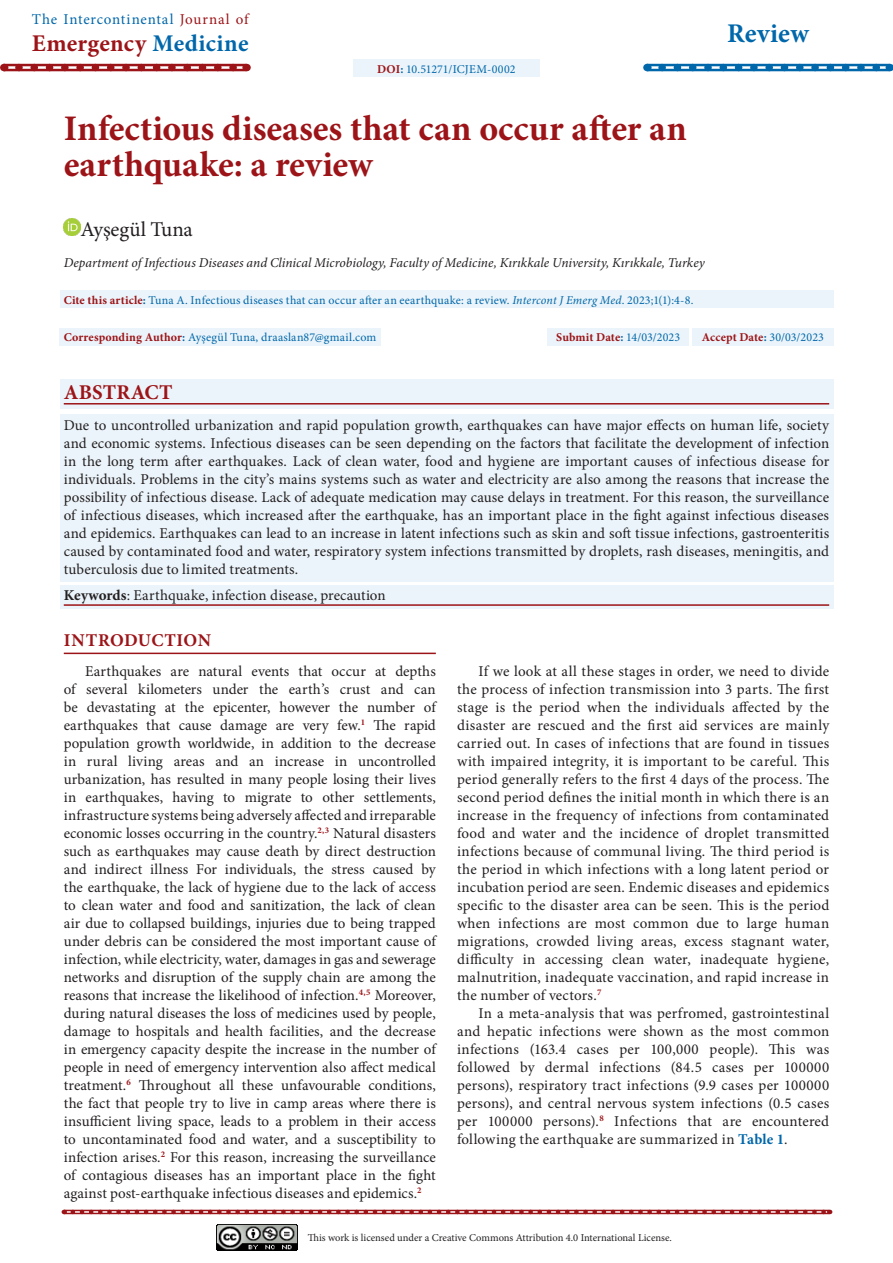
<style>
.page{position:relative;width:893px;height:1263px;background:#fff}
.page>*{position:absolute;margin:0;border:0;box-sizing:border-box;transform-origin:0 0}
.Kurumlar{font:700 36px/36px "Minion Pro";color:#9c1418}
.t1{font:700 27px "Minion Pro";letter-spacing:.01em;color:#0067aa}
.Kurumlar-2{font:700 24px "Minion Pro";letter-spacing:.01em;color:#9c1418}
.Kurumlar-3{font:21px "Minion Pro";letter-spacing:-.005em;color:#231f20}
.Abstract_Başlık{font:700 21px "Minion Pro";letter-spacing:.005em;color:#9c1418}
._1__BAŞLIK{font:700 18px "Minion Pro";letter-spacing:.015em;color:#9c1418}
.Ana_metin{font:15px/18px "Minion Pro";letter-spacing:.01em;color:#231f20;text-align:justify}
.Abstract{font:15px/18px "Minion Pro";letter-spacing:.01em;color:#231f20;text-align:justify}
.Abstract_Keywords{font:15px "Minion Pro";letter-spacing:.01em;color:#231f20}
.Kurumlar-4{font:15px "Minion Pro";letter-spacing:.05em;color:#0067aa}
.Kurumlar-5{font:italic 13.5px "Minion Pro";color:#231f20}
.Cite{font:12px "Minion Pro";letter-spacing:.02em;color:#0067aa}
.Cite-2{font:700 12px "Minion Pro";letter-spacing:.005em;color:#9c1418}
.t2{font:10.5px "Minion Pro";letter-spacing:-.005em;color:#231f20}
.s1{color:#9c1418}
.s2{color:#0067aa}
.s3{font-weight:700;color:#9c1418}
.s4{font-weight:700}
.s5{font-style:italic}
.s6{font-weight:400;color:#0067aa}
.s7{font-weight:700;color:#0067aa}
</style>
<div class="page">
<img style="left:216px;top:1225px;width:81px;height:25px">
<hr style="left:647px;top:64px;width:242px;height:2px;background:#0067aa">
<hr style="left:647px;top:69px;width:242px;height:2px;background:#0067aa">
<svg style="left:662px;top:66px;width:220px;height:3px"></svg>
<hr style="left:64px;top:1210px;width:765px;height:1px;background:#9c1418">
<hr style="left:64px;top:1213px;width:765px;height:1px;background:#9c1418">
<svg style="left:73px;top:1210px;width:757px;height:4px"></svg>
<hr style="left:3px;top:64px;width:243px;height:2px;background:#9c1418">
<hr style="left:3px;top:69px;width:243px;height:2px;background:#9c1418">
<svg style="left:19px;top:66px;width:219px;height:3px"></svg>
<img style="left:64px;top:218px;width:17px;height:17px">
<div style="left:60px;top:379px;width:773px;height:30px;background:#ebf4fa"></div>
<hr style="left:64px;top:403px;width:765px;height:1px;background:#9c1418">
<div style="left:60px;top:414px;width:773px;height:168px;background:#ebf4fa"></div>
<div style="left:60px;top:585px;width:773px;height:23px;background:#ebf4fa"></div>
<hr style="left:64px;top:604px;width:765px;height:2px;background:#9c1418">
<div style="left:548px;top:328px;width:141px;height:17px;background:#ebf4fa"></div>
<div style="left:60px;top:291px;width:773px;height:17px;background:#ebf4fa"></div>
<div style="left:692px;top:328px;width:141px;height:17px;background:#ebf4fa"></div>
<div style="left:60px;top:328px;width:321px;height:17px;background:#ebf4fa"></div>
<hr style="left:64px;top:653px;width:372px;height:1px;background:#9c1418">
<div style="left:353px;top:60px;width:187px;height:17px;background:#ebf4fa"></div>
<p class="Kurumlar-4" style="left:32px;top:9px;width:218px">The Intercontinental <span class="s1">Journal of</span></p>
<p class="Kurumlar-2" style="left:32px;top:26px;width:218px">Emergency <span class="s2">Medicine</span></p>
<p class="Cite" style="left:377px;top:61px;width:140px"><span class="s3">DOI</span><span class="s4">:</span> 10.51271/ICJEM-0002</p>
<p class="Kurumlar" style="left:64px;top:110px;width:624px">Infectious diseases that can occur after an earthquake: a review</p>
<p class="Kurumlar-3" style="left:81px;top:215px;width:114px">Ayşegül Tuna</p>
<p class="Kurumlar-5" style="left:64px;top:253px;width:643px">Department of Infectious Diseases and Clinical Microbiology, Faculty of Medicine, Kırıkkale University, Kırıkkale, Turkey</p>
<h2 class="t1" style="left:727px;top:14px;width:83px">Review</h2>
<p class="Cite" style="left:64px;top:292px;width:631px"><span class="s3">Cite this article</span><span class="s4">:</span> Tuna A. Infectious diseases that can occur after an eearthquake: a review. <span class="s5">Intercont J Emerg Med</span>. 2023;1(1):4-8.</p>
<p class="Cite" style="left:64px;top:329px;width:314px"><span class="s3">Corresponding Author</span><span class="s4">:</span> Ayşegül Tuna, draaslan87@gmail.com</p>
<p class="Cite-2" style="left:702px;top:329px;width:124px">Accept Date<span class="s2">:</span> <span class="s6">30/03/2023</span></p>
<p class="Cite-2" style="left:556px;top:329px;width:125px">Submit Date<span class="s2">:</span> <span class="s6">14/03/2023</span></p>
<p class="Abstract_Başlık" style="left:64px;top:377px;width:110px">ABSTRACT</p>
<p class="Abstract" style="left:64px;top:416px;width:767px">Due to uncontrolled urbanization and rapid population growth, earthquakes can have major effects on human life, society and economic systems. Infectious diseases can be seen depending on the factors that facilitate the development of infection in the long term after earthquakes. Lack of clean water, food and hygiene are important causes of infectious disease for individuals. Problems in the city’s mains systems such as water and electricity are also among the reasons that increase the possibility of infectious disease. Lack of adequate medication may cause delays in treatment. For this reason, the surveillance of infectious diseases, which increased after the earthquake, has an important place in the fight against infectious diseases and epidemics. Earthquakes can lead to an increase in latent infections such as skin and soft tissue infections, gastroenteritis caused by contaminated food and water, respiratory system infections transmitted by droplets, rash diseases, meningitis, and tuberculosis due to limited treatments.</p>
<p class="Abstract_Keywords" style="left:64px;top:585px;width:323px"><span class="s4">Keywords</span>: Earthquake, infection disease, precaution</p>
<p class="_1__BAŞLIK" style="left:64px;top:627px;width:149px">INTRODUCTION</p>
<p class="Ana_metin" style="left:64px;top:662px;width:374px;text-indent:21px">Earthquakes are natural events that occur at depths of several kilometers under the earth’s crust and can be devastating at the epicenter, however the number of earthquakes that cause damage are very few.<sup>1</sup> The rapid population growth worldwide, in addition to the decrease in rural living areas and an increase in uncontrolled urbanization, has resulted in many people losing their lives in earthquakes, having to migrate to other settlements, infrastructure systems being adversely affected and irreparable economic losses occurring in the country.<sup>2,3</sup> Natural disasters such as earthquakes may cause death by direct destruction and indirect illness For individuals, the stress caused by the earthquake, the lack of hygiene due to the lack of access to clean water and food and sanitization, the lack of clean air due to collapsed buildings, injuries due to being trapped under debris can be considered the most important cause of infection, while electricity, water, damages in gas and sewerage networks and disruption of the supply chain are among the reasons that increase the likelihood of infection.<sup>4,5</sup> Moreover, during natural diseases the loss of medicines used by people, damage to hospitals and health facilities, and the decrease in emergency capacity despite the increase in the number of people in need of emergency intervention also affect medical treatment.<sup>6</sup> Throughout all these unfavourable conditions, the fact that people try to live in camp areas where there is insufficient living space, leads to a problem in their access to uncontaminated food and water, and a susceptibility to infection arises.<sup>2</sup> For this reason, increasing the surveillance of contagious diseases has an important place in the fight against post-earthquake infectious diseases and epidemics.<sup>2</sup></p>
<p class="Ana_metin" style="left:457px;top:662px;width:374px;text-indent:21px">If we look at all these stages in order, we need to divide the process of infection transmission into 3 parts. The first stage is the period when the individuals affected by the disaster are rescued and the first aid services are mainly carried out. In cases of infections that are found in tissues with impaired integrity, it is important to be careful. This period generally refers to the first 4 days of the process. The second period defines the initial month in which there is an increase in the frequency of infections from contaminated food and water and the incidence of droplet transmitted infections because of communal living. The third period is the period in which infections with a long latent period or incubation period are seen. Endemic diseases and epidemics specific to the disaster area can be seen. This is the period when infections are most common due to large human migrations, crowded living areas, excess stagnant water, difficulty in accessing clean water, inadequate hygiene, malnutrition, inadequate vaccination, and rapid increase in the number of vectors.<sup>7</sup></p>
<p class="Ana_metin" style="left:457px;top:1004px;width:374px;text-indent:21px">In a meta-analysis that was perfromed, gastrointestinal and hepatic infections were shown as the most common infections (163.4 cases per 100,000 people). This was followed by dermal infections (84.5 cases per 100000 persons), respiratory tract infections (9.9 cases per 100000 persons), and central nervous system infections (0.5 cases per 100000 persons).<sup>8</sup> Infections that are encountered following the earthquake are summarized in <span class="s7">Table 1</span>.</p>
<p class="t2" style="left:308px;top:1231px;width:366px">This work is licensed under a Creative Commons Attribution 4.0 International License.</p>
</div>
